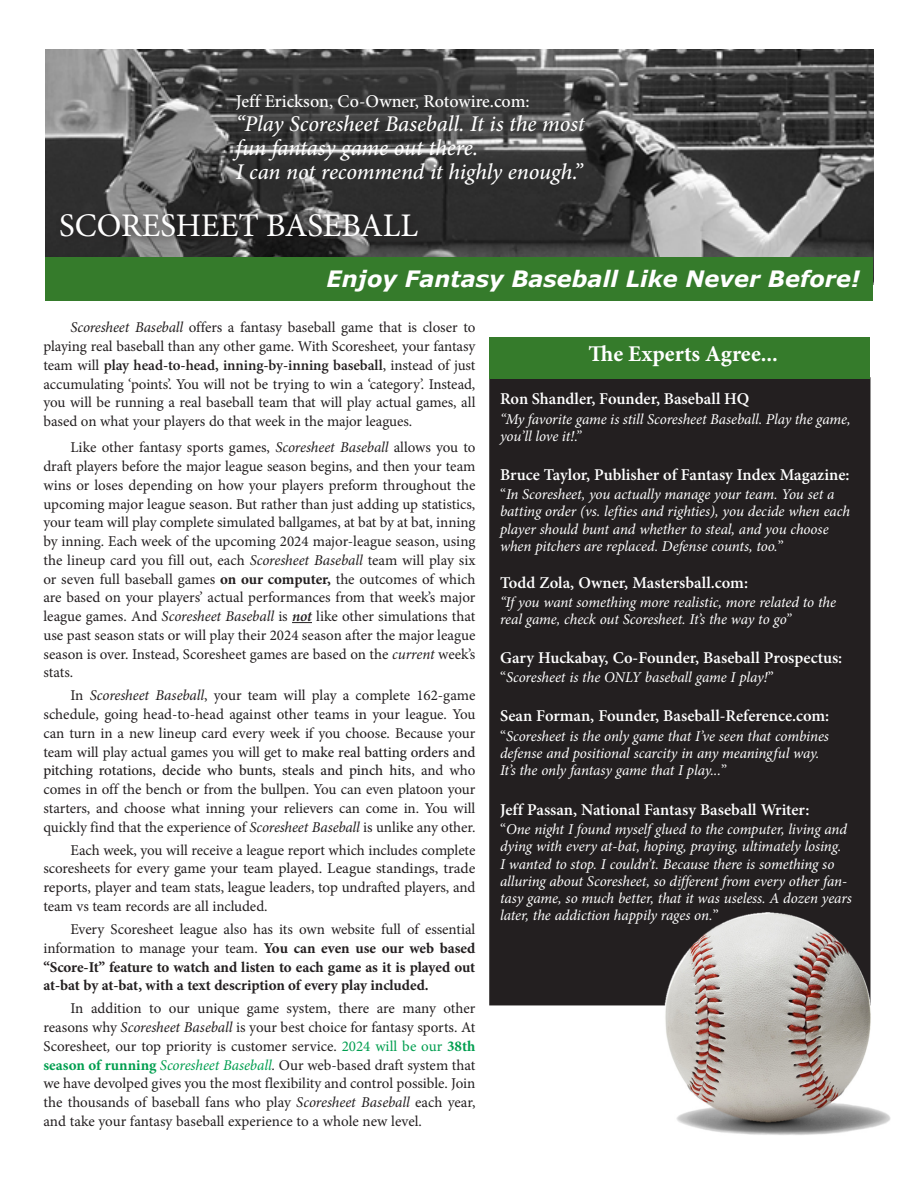
<style>
.page{position:relative;width:918px;height:1188px;background:#fff}
.page>*{position:absolute;margin:0;border:0;box-sizing:border-box;transform-origin:0 0}
.t1{font:33px "Minion Pro";color:#fff}
.body_text{font:italic 500 22.5px/24px "Minion Pro";letter-spacing:-.005em;color:#fff}
.t2{font:italic 700 22.5px "Verdana";color:#fff}
.t3{font:700 22.5px "Minion Pro";letter-spacing:.005em;color:#fff}
.body_text-2{font:500 18px "Minion Pro";color:#fff}
.body_text-3{font:600 16.5px "Minion Pro";color:#fff}
.body_text-4{font:15px/18.8px "Minion Pro";letter-spacing:-.005em;color:#231f20;text-align:justify}
.body_text-5{font:italic 15px/17.2px "Minion Pro";letter-spacing:-.01em;color:#fff}
.body_text-6{font:700 15px/18.8px "Minion Pro";letter-spacing:-.005em;color:#231f20;text-align:justify}
.s1{font-style:italic}
.s2{font-weight:600}
.s3{font-weight:700}
.s4{font-weight:600;font-style:italic}
.s5{font-weight:500}
.s6{font-weight:400}
.s7{color:#009e4f}
.s8{font-weight:700;color:#009e4f}
.s9{font-style:italic;color:#009e4f}
.s10{font-style:normal}
</style>
<div class="page">
<img style="left:45px;top:50px;width:828px;height:208px">
<div style="left:490px;top:378px;width:380px;height:627px;background:#231f20"></div>
<div style="left:45px;top:258px;width:828px;height:43px;background:#357b2b"></div>
<svg style="left:292px;top:622px;width:20px;height:1px"></svg>
<img style="left:642px;top:890px;width:249px;height:245px">
<div style="left:55px;top:208px;width:373px;height:38px;background:#231f20;opacity:.95"></div>
<div style="left:489px;top:338px;width:381px;height:41px;background:#357b2b"></div>
<p class="body_text-2" style="left:236px;top:89px;width:295px">Jeff Erickson, Co-Owner, Rotowire.com:</p>
<p class="body_text" style="left:236px;top:112px;width:350px">“Play Scoresheet Baseball. It is the most fun fantasy game out there.<br>I can not recommend it highly enough.”</p>
<p class="t1" style="left:59px;top:203px;width:361px">SCORESHEET BASEBALL</p>
<p class="t2" style="left:327px;top:264px;width:535px">Enjoy Fantasy Baseball Like Never Before!</p>
<p class="body_text-4" style="left:43px;top:318px;width:434px;text-indent:27px"><span class="s1">Scoresheet Baseball</span> offers a fantasy baseball game that is closer to playing real baseball than any other game. With Scoresheet<span class="s1">,</span> your fantasy team will <span class="s2">play head-to-head, inning-by-inning baseball</span>, instead of just accumulating ‘points’. You will not be trying to win a ‘category’. Instead, you will be running a real baseball team that will play actual games, all based on what your players do that week in the major leagues.</p>
<p class="body_text-4" style="left:43px;top:438px;width:434px;text-indent:27px">Like other fantasy sports games, <span class="s1">Scoresheet Baseball</span> allows you to draft players before the major league season begins, and then your team wins or loses depending on how your players preform throughout the upcoming major league season. But rather than just adding up statistics, your team will play complete simulated ballgames, at bat by at bat, inning by inning. Each week of the upcoming 2024 major-league season, using the lineup card you fill out, each <span class="s1">Scoresheet Baseball</span> team will play six or seven full baseball games <span class="s3">on our computer,</span> the outcomes of which are based on your players’ actual performances from that week’s major league games. And <span class="s1">Scoresheet Baseball</span> is <span class="s4">not</span> like other simulations that use past season stats or will play their 2024 season after the major league season is over. Instead, Scoresheet games are based on the <span class="s1">current</span> week’s stats.</p>
<p class="body_text-4" style="left:43px;top:686px;width:434px;text-indent:27px">In <span class="s1">Scoresheet Baseball</span>, your team will play a complete 162-game schedule, going head-to-head against other teams in your league. You can turn in a new lineup card every week if you choose. Because your team will play actual games you will get to <span class="s5">make real batting orders and pitching rotations, decide who bunts, steals and pinch hits</span>, and who comes in off the bench or from the bullpen. You can even platoon your starters, and choose what inning your relievers can come in. You will quickly find that the experience of <span class="s1">Scoresheet Baseball</span> is unlike any other.</p>
<p class="body_text-4" style="left:43px;top:841px;width:434px;text-indent:27px">Each week, you will receive a league report which includes complete scoresheets for every game your team played. League standings, trade reports, player and team stats, league leaders, top undrafted players, and team vs team records are all included.</p>
<p class="body_text-6" style="left:43px;top:920px;width:434px;text-indent:27px"><span class="s6">Every Scoresheet league also has its own website full of essential information to manage your team.</span> You can even use our web based “Score-It” feature to watch and listen to each game as it is played out at-bat by at-bat, with a text description of every play included.</p>
<p class="body_text-4" style="left:43px;top:999px;width:434px;text-indent:27px">In addition to our unique game system, there are many other reasons why <span class="s1">Scoresheet Baseball</span> is your best choice for fantasy sports. At Scoresheet<span class="s1">,</span> our top priority is customer service. <span class="s7">2024 will be our</span> <span class="s8">38th season of running</span> <span class="s9">Scoresheet Baseball</span><span class="s1">.</span> Our web-based draft system that we have devolped gives you the most flexibility and control possible. Join the thousands of baseball fans who play <span class="s1">Scoresheet Baseball</span> each year, and take your fantasy baseball experience to a whole new level.</p>
<p class="t3" style="left:589px;top:338px;width:191px">The Experts Agree...</p>
<p class="body_text-3" style="left:500px;top:388px;width:251px">Ron Shandler, Founder, Baseball HQ</p>
<p class="body_text-5" style="left:500px;top:410px;width:352px">“My favorite game is still Scoresheet Baseball. Play the game, you’ll love it!.”</p>
<p class="body_text-3" style="left:500px;top:463px;width:351px">Bruce Taylor, Publisher of Fantasy Index Magazine:</p>
<p class="body_text-5" style="left:500px;top:486px;width:352px"><span class="s10">“</span>In Scoresheet, you actually manage your team. You set a batting order (vs. lefties and righties), you decide when each player should bunt and whether to steal, and you choose when pitchers are replaced. Defense counts, too.<span class="s10">”</span></p>
<p class="body_text-3" style="left:500px;top:571px;width:250px">Todd Zola, Owner, Mastersball.com:</p>
<p class="body_text-5" style="left:500px;top:593px;width:338px">“If you want something more realistic, more related to the real game, check out Scoresheet. It’s the way to go”</p>
<p class="body_text-3" style="left:500px;top:646px;width:344px">Gary Huckabay, Co-Founder, Baseball Prospectus:</p>
<p class="body_text-5" style="left:500px;top:669px;width:275px"><span class="s10">“</span>Scoresheet is the ONLY baseball game I play!<span class="s10">”</span></p>
<p class="body_text-3" style="left:500px;top:705px;width:331px">Sean Forman, Founder, Baseball-Reference.com:</p>
<p class="body_text-5" style="left:500px;top:727px;width:330px"><span class="s10">“</span>Scoresheet is the only game that I’ve seen that combines defense and positional scarcity in any meaningful way.<br>It’s the only fantasy game that I play...<span class="s10">”</span></p>
<p class="body_text-3" style="left:500px;top:798px;width:311px">Jeff Passan, National Fantasy Baseball Writer:</p>
<p class="body_text-5" style="left:500px;top:821px;width:353px"><span class="s10">“</span>One night I found myself glued to the computer, living and dying with every at-bat, hoping, praying, ultimately losing.<br>I wanted to stop. I couldn’t. Because there is something so alluring about Scoresheet, so different from every other fan&shy;tasy game, so much better, that it was useless. A dozen years later, the addiction happily rages on.<span class="s10">”</span></p>
</div>
